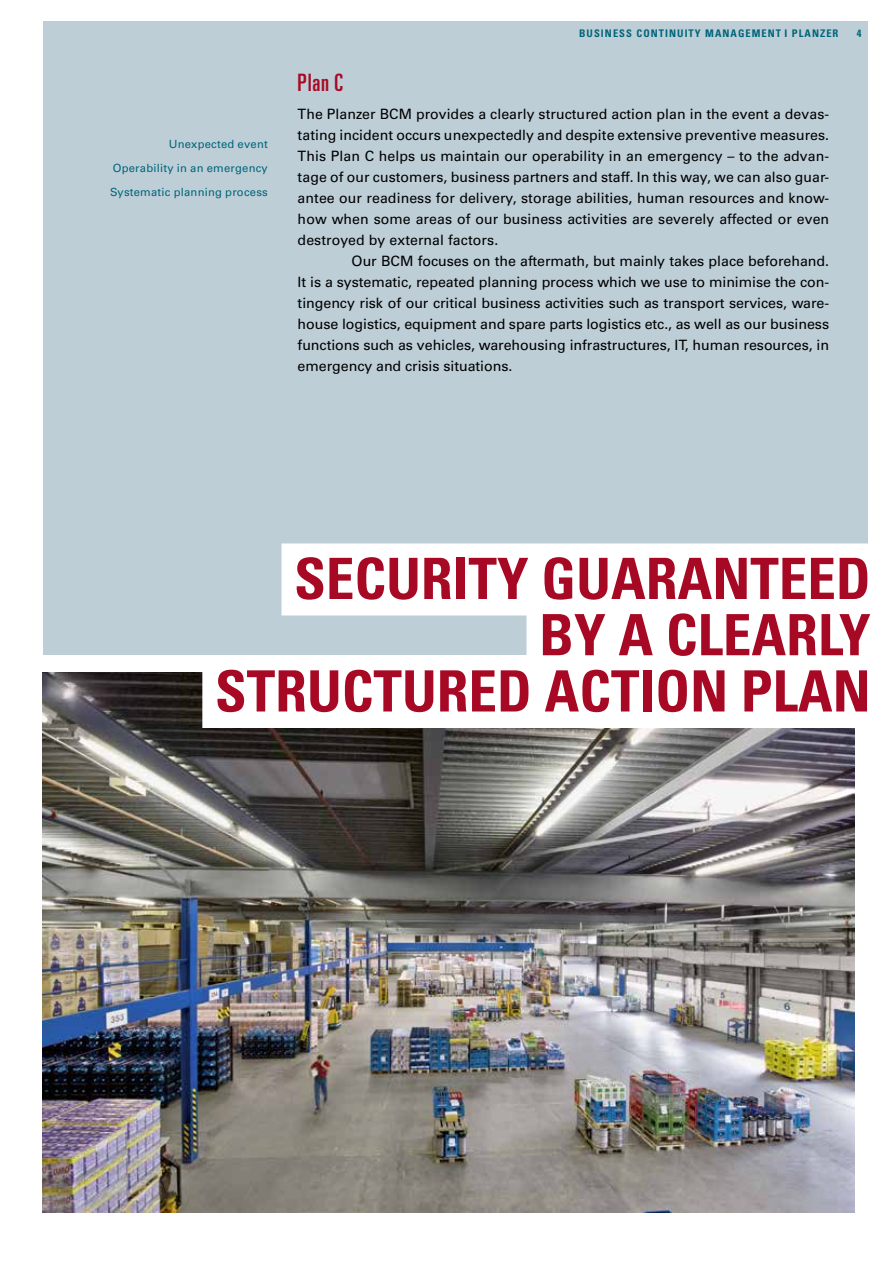
<style>
.page{position:relative;width:893px;height:1263px;background:#fff}
.page>*{position:absolute;margin:0;border:0;box-sizing:border-box;transform-origin:0 0}
.t1{font:700 condensed 57px "Univers LT Std";color:#a70925}
.t2{font:ultra-condensed 24px "Univers";color:#a70925}
.t3{font:14.25px/21px "Univers LT Std";letter-spacing:-.005em;color:#000;text-align:justify}
.t4{font:11.25px/24px "Univers LT Std";letter-spacing:.02em;color:#00667b;text-align:justify}
.t5{font:700 condensed 10.5px "Univers LT Std";letter-spacing:.1em;color:#00667b}
</style>
<div class="page">
<div style="left:43px;top:21px;width:824px;height:634px;background:#beced7"></div>
<img style="left:43px;top:673px;width:811px;height:540px">
<div style="left:282px;top:543px;width:589px;height:72px;background:#fff"></div>
<div style="left:526px;top:600px;width:345px;height:72px;background:#fff"></div>
<div style="left:202px;top:656px;width:669px;height:72px;background:#fff"></div>
<p class="t4" style="left:110px;top:132px;width:159px;text-indent:59px">Unexpected event Operability in an emergency Systematic planning process</p>
<p class="t5" style="left:579px;top:26px;width:261px">BUSINESS CONTINUITY MANAGEMENT I PLANZER</p>
<p class="t5" style="left:857px;top:26px;width:6px">4</p>
<h2 class="t2" style="left:298px;top:69px;width:47px">Plan C</h2>
<p class="t3" style="left:298px;top:103px;width:533px">The Planzer BCM provides a clearly structured action plan in the event a devas&shy;tating incident occurs unexpectedly and despite extensive preventive measures.<br>This Plan C helps us maintain our operability in an emergency – to the advan&shy;tage of our customers, business partners and staff. In this way, we can also guar&shy;antee our readiness for delivery, storage abilities, human resources and know&shy;how when some areas of our business activities are severely affected or even destroyed by external factors.</p>
<p class="t3" style="left:298px;top:250px;width:533px;text-indent:54px">Our BCM focuses on the aftermath, but mainly takes place beforehand.<br>It is a systematic, repeated planning process which we use to minimise the con&shy;tingency risk of our critical business activities such as transport services, ware&shy;house logistics, equipment and spare parts logistics etc., as well as our business functions such as vehicles, warehousing infrastructures, IT, human resources, in emergency and crisis situations.</p>
<h1 class="t1" style="left:294px;top:544px;width:121px">SECURITY</h1>
<h1 class="t1" style="left:541px;top:544px;width:34px">GUARANTEE</h1>
<h1 class="t1" style="left:836px;top:544px;width:36px">D</h1>
<h1 class="t1" style="left:539px;top:600px;width:188px">BY A CLEARLY</h1>
<h1 class="t1" style="left:215px;top:656px;width:32px">STRU</h1>
<h1 class="t1" style="left:342px;top:656px;width:63px">CTURE</h1>
<h1 class="t1" style="left:497px;top:656px;width:144px">D ACTION</h1>
<h1 class="t1" style="left:741px;top:656px;width:63px">PLAN</h1>
</div>
